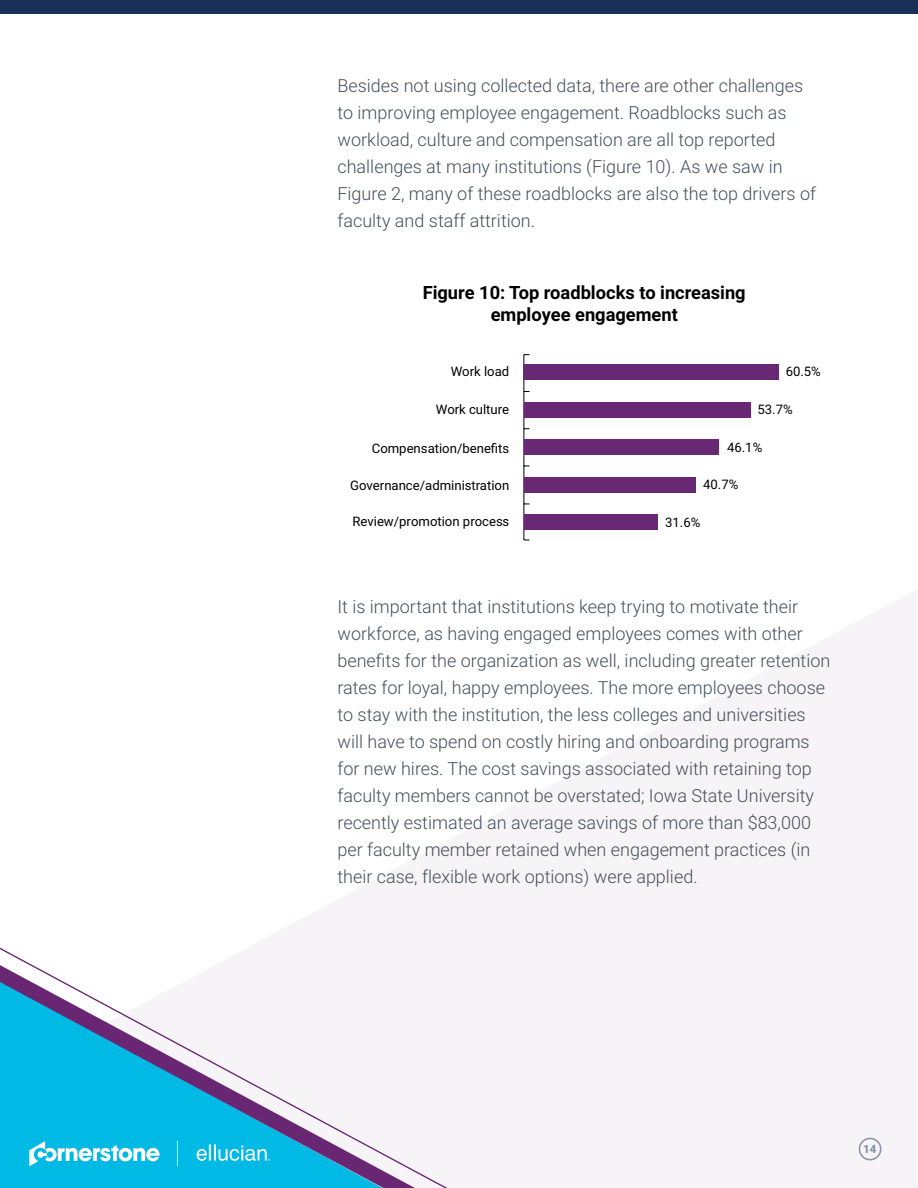
<style>
.page{position:relative;width:918px;height:1188px;background:#fff}
.page>*{position:absolute;margin:0;border:0;box-sizing:border-box;transform-origin:0 0}
.t1{font:700 18.3px/21.9px "Roboto";color:#000;text-align:center}
.t2{font:300 18px/27px "Roboto";color:#43505a}
.t3{font:13.2px "Roboto";color:#000}
.t4{font:900 11.55px "Roboto";color:#8894aa}
</style>
<div class="page">
<div style="left:0;top:0;width:918px;height:14px;background:#193059"></div>
<svg style="left:421px;top:589px;width:497px;height:599px;fill:#f7f4f8"></svg>
<div style="left:859px;top:1138px;width:22px;height:22px;border:2px solid #8894aa;border-radius:50%"></div>
<hr style="left:524px;top:355px;width:1px;height:185px;background:#000">
<div style="left:524px;top:515px;width:133px;height:15px;background:#692874"></div>
<div style="left:524px;top:477px;width:172px;height:16px;background:#692874"></div>
<div style="left:524px;top:439px;width:194px;height:16px;background:#692874"></div>
<div style="left:524px;top:402px;width:226px;height:16px;background:#692874"></div>
<div style="left:524px;top:364px;width:255px;height:16px;background:#692874"></div>
<div style="left:602px;top:875px;width:28px;height:313px;background:#f7f4f8"></div>
<svg style="left:0;top:856px;width:602px;height:332px"></svg>
<svg style="left:29px;top:1141px;width:131px;height:25px"></svg>
<svg style="left:177px;top:1141px;width:1px;height:25px"></svg>
<svg style="left:197px;top:1144px;width:73px;height:17px"></svg>
<p class="t2" style="left:338px;top:72px;width:480px">Besides not using collected data, there are other challenges to improving employee engagement. Roadblocks such as workload, culture and compensation are all top reported challenges at many institutions (Figure 10). As we saw in Figure 2, many of these roadblocks are also the top drivers of faculty and staff attrition.</p>
<p class="t1" style="left:423px;top:281px;width:325px">Figure 10: Top roadblocks to increasing employee engagement</p>
<p class="t3" style="left:451px;top:362px;width:60px">Work load</p>
<p class="t3" style="left:436px;top:400px;width:75px">Work culture</p>
<p class="t3" style="left:372px;top:439px;width:139px">Compensation/benefits</p>
<p class="t3" style="left:350px;top:476px;width:161px">Governance/administration</p>
<p class="t3" style="left:352px;top:512px;width:158px">Review/promotion process</p>
<p class="t3" style="left:786px;top:362px;width:37px">60.5%</p>
<p class="t3" style="left:758px;top:400px;width:37px">53.7%</p>
<p class="t3" style="left:727px;top:438px;width:37px">46.1%</p>
<p class="t3" style="left:703px;top:475px;width:37px">40.7%</p>
<p class="t3" style="left:665px;top:513px;width:37px">31.6%</p>
<p class="t2" style="left:338px;top:592px;width:494px">It is important that institutions keep trying to motivate their workforce, as having engaged employees comes with other benefits for the organization as well, including greater retention rates for loyal, happy employees. The more employees choose to stay with the institution, the less colleges and universities will have to spend on costly hiring and onboarding programs for new hires. The cost savings associated with retaining top faculty members cannot be overstated; Iowa State University recently estimated an average savings of more than $83,000 per faculty member retained when engagement practices (in their case, flexible work options) were applied.</p>
<p class="t4" style="left:863px;top:1141px;width:15px">14</p>
</div>
